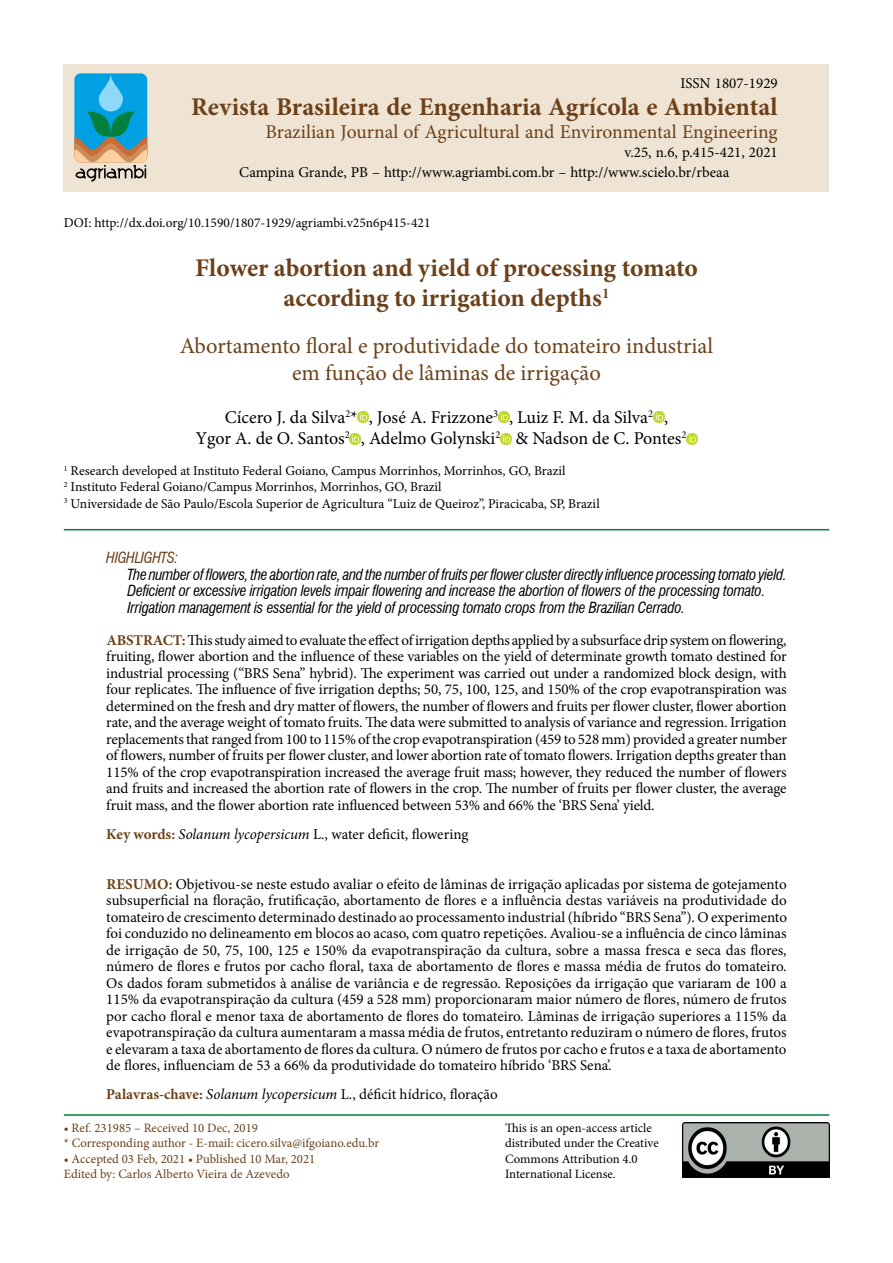
<style>
.page{position:relative;width:893px;height:1263px;background:#fff}
.page>*{position:absolute;margin:0;border:0;box-sizing:border-box;transform-origin:0 0}
.t1{font:700 25.5px/30.6px "Minion Pro";letter-spacing:-.005em;color:#6c4119;text-align:center}
.t2{font:22.5px/27px "Minion Pro";color:#6c4119;text-align:center}
.t3{font:19.5px "Minion Pro";color:#6c4119}
.t4{font:18px/21.6px "Minion Pro";color:#000}
.t5{font:15px/16.5px "Minion Pro";color:#000;text-align:justify}
.t6{font:italic condensed 15px/16.5px "Swiss 721 BT";letter-spacing:-.02em;color:#000}
.t7{font:italic condensed 15px "Swiss 721 BT";letter-spacing:-.02em;color:#6c4119}
.t8{font:13.5px/16.2px "Minion Pro";color:#000}
.t9{font:12.75px/15.3px "Minion Pro";color:#6c4119}
.t10{font:12.75px/15.3px "Minion Pro";color:#000}
.s1{font-weight:700;color:#6c4119}
.s2{font-style:italic}
</style>
<div class="page">
<div style="left:64px;top:64px;width:765px;height:127px;background:#efe3d4"></div>
<img style="left:682px;top:1123px;width:147px;height:55px">
<svg style="left:74px;top:73px;width:73px;height:109px;background:#53a2b4"></svg>
<hr style="left:64px;top:1114px;width:765px;height:2px;background:#007f3e">
<svg style="left:358px;top:412px;width:11px;height:11px"></svg>
<svg style="left:498px;top:412px;width:11px;height:11px"></svg>
<svg style="left:653px;top:412px;width:11px;height:11px"></svg>
<svg style="left:350px;top:433px;width:11px;height:11px"></svg>
<svg style="left:500px;top:433px;width:11px;height:11px"></svg>
<svg style="left:686px;top:433px;width:11px;height:11px"></svg>
<hr style="left:64px;top:529px;width:765px;height:1px;background:#007f3e">
<p class="t5" style="left:680px;top:75px;width:99px">ISSN 1807-1929</p>
<h1 class="t1" style="left:191px;top:91px;width:588px">Revista Brasileira de Engenharia Agrícola e Ambiental</h1>
<h3 class="t3" style="left:265px;top:119px;width:514px">Brazilian Journal of Agricultural and Environmental Engineering</h3>
<p class="t5" style="left:624px;top:144px;width:155px">v.25, n.6, p.415-421, 2021</p>
<p class="t5" style="left:239px;top:164px;width:492px">Campina Grande, PB – http://www.agriambi.com.br – http://www.scielo.br/rbeaa</p>
<p class="t8" style="left:64px;top:215px;width:368px">DOI: http://dx.doi.org/10.1590/1807-1929/agriambi.v25n6p415-421</p>
<h1 class="t1" style="left:195px;top:252px;width:504px">Flower abortion and yield of processing tomato according to irrigation depths<sup>1</sup></h1>
<h2 class="t2" style="left:180px;top:332px;width:535px">Abortamento floral e produtividade do tomateiro industrial em função de lâminas de irrigação</h2>
<p class="t4" style="left:196px;top:406px;width:492px;text-indent:29px">Cícero J. da Silva<sup>2</sup>* , José A. Frizzone<sup>3</sup> , Luiz F. M. da Silva<sup>2</sup> ,<br>Ygor A. de O. Santos<sup>2</sup> , Adelmo Golynski<sup>2</sup> &amp; Nadson de C. Pontes<sup>2</sup></p>
<p class="t8" style="left:64px;top:463px;width:537px"><sup>1</sup> Research developed at Instituto Federal Goiano, Campus Morrinhos, Morrinhos, GO, Brazil<br><sup>2</sup> Instituto Federal Goiano/Campus Morrinhos, Morrinhos, GO, Brazil<br><sup>3</sup> Universidade de São Paulo/Escola Superior de Agricultura “Luiz de Queiroz”, Piracicaba, SP, Brazil</p>
<p class="t7" style="left:106px;top:549px;width:73px">HIGHLIGHTS:</p>
<p class="t6" style="left:128px;top:566px;width:661px">The number of flowers, the abortion rate, and the number of fruits per flower cluster directly influence processing tomato yield.<br>Deficient or excessive irrigation levels impair flowering and increase the abortion of flowers of the processing tomato.<br>Irrigation management is essential for the yield of processing tomato crops from the Brazilian Cerrado.</p>
<p class="t5" style="left:106px;top:632px;width:682px"><span class="s1">ABSTRACT:</span> This study aimed to evaluate the effect of irrigation depths applied by a subsurface drip system on flowering, fruiting, flower abortion and the influence of these variables on the yield of determinate growth tomato destined for industrial processing (“BRS Sena” hybrid). The experiment was carried out under a randomized block design, with four replicates. The influence of five irrigation depths; 50, 75, 100, 125, and 150% of the crop evapotranspiration was determined on the fresh and dry matter of flowers, the number of flowers and fruits per flower cluster, flower abortion rate, and the average weight of tomato fruits. The data were submitted to analysis of variance and regression. Irrigation replacements that ranged from 100 to 115% of the crop evapotranspiration (459 to 528 mm) provided a greater number of flowers, number of fruits per flower cluster, and lower abortion rate of tomato flowers. Irrigation depths greater than 115% of the crop evapotranspiration increased the average fruit mass; however, they reduced the number of flowers and fruits and increased the abortion rate of flowers in the crop. The number of fruits per flower cluster, the average fruit mass, and the flower abortion rate influenced between 53% and 66% the ‘BRS Sena’ yield.</p>
<p class="t5" style="left:106px;top:826px;width:364px"><span class="s1">Key words:</span> <span class="s2">Solanum lycopersicum</span> L., water deficit, flowering</p>
<p class="t5" style="left:106px;top:875px;width:682px"><span class="s1">RESUMO:</span> Objetivou-se neste estudo avaliar o efeito de lâminas de irrigação aplicadas por sistema de gotejamento subsuperficial na floração, frutificação, abortamento de flores e a influência destas variáveis na produtividade do tomateiro de crescimento determinado destinado ao processamento industrial (híbrido “BRS Sena”). O experimento foi conduzido no delineamento em blocos ao acaso, com quatro repetições. Avaliou-se a influência de cinco lâminas de irrigação de 50, 75, 100, 125 e 150% da evapotranspiração da cultura, sobre a massa fresca e seca das flores, número de flores e frutos por cacho floral, taxa de abortamento de flores e massa média de frutos do tomateiro.<br>Os dados foram submetidos à análise de variância e de regressão. Reposições da irrigação que variaram de 100 a 115% da evapotranspiração da cultura (459 a 528 mm) proporcionaram maior número de flores, número de frutos por cacho floral e menor taxa de abortamento de flores do tomateiro. Lâminas de irrigação superiores a 115% da evapotranspiração da cultura aumentaram a massa média de frutos, entretanto reduziram o número de flores, frutos e elevaram a taxa de abortamento de flores da cultura. O número de frutos por cacho e frutos e a taxa de abortamento de flores, influenciam de 53 a 66% da produtividade do tomateiro híbrido ‘BRS Sena’.</p>
<p class="t5" style="left:106px;top:1086px;width:393px"><span class="s1">Palavras-chave:</span> <span class="s2">Solanum lycopersicum</span> L., déficit hídrico, floração</p>
<p class="t9" style="left:64px;top:1120px;width:317px">• Ref. 231985 – Received 10 Dec, 2019<br>* Corresponding author - E-mail: cicero.silva@ifgoiano.edu.br</p>
<p class="t9" style="left:64px;top:1151px;width:253px">• Accepted 03 Feb, 2021 • Published 10 Mar, 2021<br>Edited by: Carlos Alberto Vieira de Azevedo</p>
<p class="t10" style="left:505px;top:1120px;width:155px">This is an open-access article distributed under the Creative<br>Commons Attribution 4.0<br>International License.</p>
</div>
